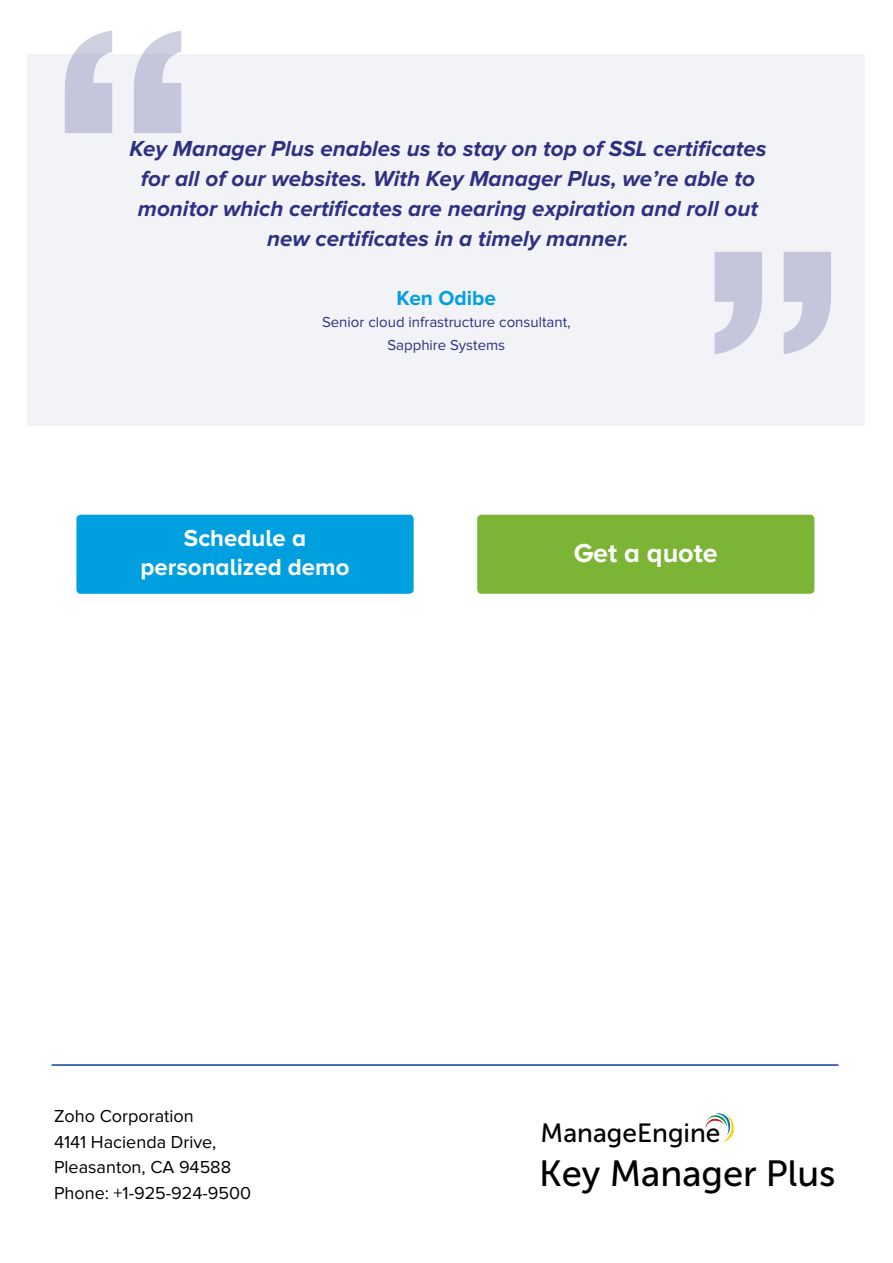
<style>
.page{position:relative;width:893px;height:1263px;background:#fff}
.page>*{position:absolute;margin:0;border:0;box-sizing:border-box;transform-origin:0 0}
.t1{font:700 300px "Akzidenz Grotesk BQ";color:#2e3083}
.t2{font:36.3px "Museo Sans 500";color:#000}
.t3{font:700 27px "Proxima Nova A";color:#fff}
.t4{font:26.25px "Museo Sans 500";color:#000}
.t5{font:700 24px "Proxima Nova A";color:#fff}
.t6{font:italic 700 22.5px/30px "Proxima Nova";color:#2e3083;text-align:center}
.t7{font:700 21px "Proxima Nova";color:#00a0e0}
.t8{font:18px "Proxima Nova";color:#000}
.t9{font:15px "Proxima Nova";color:#2e3083}
</style>
<div class="page">
<div style="left:76px;top:515px;width:338px;height:79px;background:#00a0e0;border-radius:4px"></div>
<div style="left:477px;top:515px;width:337px;height:79px;background:#7cb436;border-radius:4px"></div>
<div style="left:28px;top:54px;width:837px;height:371px;background:#f2f3f6"></div>
<svg style="left:705px;top:1113px;width:29px;height:29px"></svg>
<hr style="left:52px;top:1064px;width:786px;height:2px;background:#0d419b">
<h1 class="t1" style="left:51px;top:-34px;width:145px">“</h1>
<p class="t6" style="left:129px;top:134px;width:639px">Key Manager Plus enables us to stay on top of SSL certificates for all of our websites. With Key Manager Plus, we’re able to monitor which certificates are nearing expiration and roll out new certificates in a timely manner.</p>
<p class="t7" style="left:397px;top:286px;width:101px">Ken Odibe</p>
<p class="t9" style="left:322px;top:315px;width:250px">Senior cloud infrastructure consultant,</p>
<p class="t9" style="left:387px;top:338px;width:119px">Sapphire Systems</p>
<h1 class="t1" style="left:845px;top:419px;width:145px;rotate:-180deg">“</h1>
<p class="t5" style="left:184px;top:524px;width:124px">Schedule a</p>
<p class="t5" style="left:141px;top:553px;width:210px">personalized demo</p>
<p class="t3" style="left:574px;top:537px;width:146px">Get a quote</p>
<p class="t8" style="left:54px;top:1108px;width:141px">Zoho Corporation</p>
<p class="t8" style="left:54px;top:1133px;width:164px">4141 Hacienda Drive,</p>
<p class="t8" style="left:54px;top:1159px;width:179px">Pleasanton, CA 94588</p>
<p class="t8" style="left:54px;top:1184px;width:199px">Phone: +1-925-924-9500</p>
<p class="t4" style="left:541px;top:1119px;width:181px">ManageEngine</p>
<p class="t2" style="left:539px;top:1153px;width:298px">Key Manager Plus</p>
</div>
